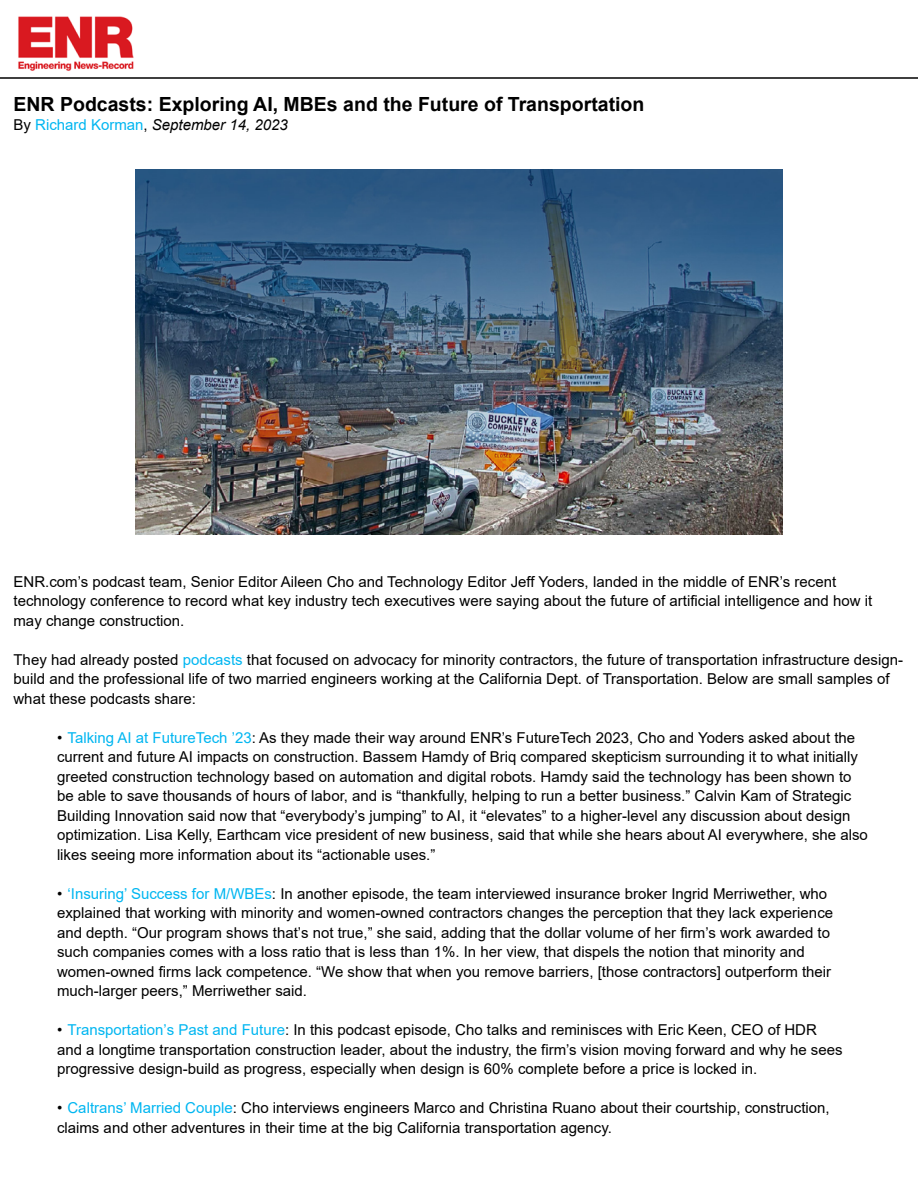
<style>
.page{position:relative;width:918px;height:1188px;background:#fff}
.page>*{position:absolute;margin:0;border:0;box-sizing:border-box;transform-origin:0 0}
.t1{font:700 19.5px "Arial";color:#000}
.t2{font:15px/19.5px "Arial";color:#000}
.t3{font:italic 15px "Arial";color:#000}
.s1{font-style:normal}
.s2{font-style:normal;color:#00b6f1}
.s3{color:#00b6f1}
</style>
<div class="page">
<img style="left:135px;top:169px;width:648px;height:365px">
<svg style="left:0;top:16px;width:918px;height:63px"></svg>
<h1 class="t1" style="left:14px;top:91px;width:632px">ENR Podcasts: Exploring AI, MBEs and the Future of Transportation</h1>
<p class="t3" style="left:14px;top:115px;width:276px"><span class="s1">By</span> <span class="s2">Richard Korman</span><span class="s1">,</span> September 14, 2023</p>
<p class="t2" style="left:14px;top:572px;width:860px">ENR.com’s podcast team, Senior Editor Aileen Cho and Technology Editor Jeff Yoders, landed in the middle of ENR’s recent technology conference to record what key industry tech executives were saying about the future of artificial intelligence and how it may change construction.</p>
<p class="t2" style="left:14px;top:650px;width:891px">They had already posted <span class="s3">podcasts</span> that focused on advocacy for minority contractors, the future of transportation infrastructure design&shy;build and the professional life of two married engineers working at the California Dept. of Transportation. Below are small samples of what these podcasts share:</p>
<p class="t2" style="left:57px;top:728px;width:812px">• <span class="s3">Talking AI at FutureTech ’23</span>: As they made their way around ENR’s FutureTech 2023, Cho and Yoders asked about the current and future AI impacts on construction. Bassem Hamdy of Briq compared skepticism surrounding it to what initially greeted construction technology based on automation and digital robots. Hamdy said the technology has been shown to be able to save thousands of hours of labor, and is “thankfully, helping to run a better business.” Calvin Kam of Strategic Building Innovation said now that “everybody’s jumping” to AI, it “elevates” to a higher-level any discussion about design optimization. Lisa Kelly, Earthcam vice president of new business, said that while she hears about AI everywhere, she also likes seeing more information about its “actionable uses.”</p>
<p class="t2" style="left:57px;top:884px;width:778px">• <span class="s3">‘Insuring’ Success for M/WBEs</span>: In another episode, the team interviewed insurance broker Ingrid Merriwether, who explained that working with minority and women-owned contractors changes the perception that they lack experience and depth. “Our program shows that’s not true,” she said, adding that the dollar volume of her firm’s work awarded to such companies comes with a loss ratio that is less than 1%. In her view, that dispels the notion that minority and women-owned firms lack competence. “We show that when you remove barriers, [those contractors] outperform their much-larger peers,” Merriwether said.</p>
<p class="t2" style="left:57px;top:1020px;width:787px">• <span class="s3">Transportation’s Past and Future</span>: In this podcast episode, Cho talks and reminisces with Eric Keen, CEO of HDR and a longtime transportation construction leader, about the industry, the firm’s vision moving forward and why he sees progressive design-build as progress, especially when design is 60% complete before a price is locked in.</p>
<p class="t2" style="left:57px;top:1098px;width:774px">• <span class="s3">Caltrans’ Married Couple</span>: Cho interviews engineers Marco and Christina Ruano about their courtship, construction, claims and other adventures in their time at the big California transportation agency.</p>
</div>
